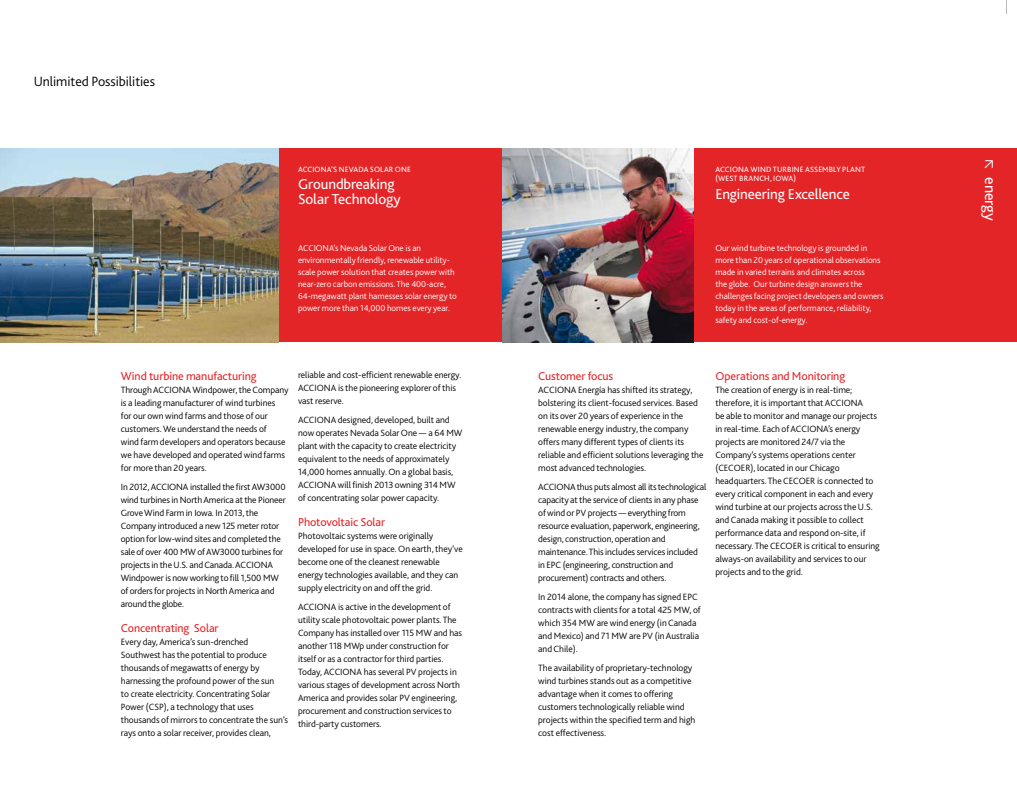
<style>
.page{position:relative;width:1017px;height:791px;background:#fff}
.page>*{position:absolute;margin:0;border:0;box-sizing:border-box;transform-origin:0 0}
.t1{font:16px "Bliss 2";letter-spacing:-.005em;color:#fff}
.t2{font:15px/15px "Bliss 2";letter-spacing:-.01em;color:#fff}
.t3{font:300 14px "Bliss 2";letter-spacing:-.005em;color:#000}
.t4{font:12px "Bliss 2";letter-spacing:-.01em;color:#e42528}
.t5{font:300 9.5px/13px "Bliss 2";letter-spacing:-.005em;color:#000}
.t6{font:300 9px/12px "Bliss 2";letter-spacing:-.005em;color:#fff}
.t7{font:8px "Bliss 2";letter-spacing:.015em;color:#fff}
</style>
<div class="page">
<hr style="left:1005px;top:0;width:1px;height:791px;background:#000">
<div style="left:63px;top:14px;width:953px;height:777px;background:#fff"></div>
<div style="left:62px;top:148px;width:954px;height:194px;background:#e42528"></div>
<svg style="left:984px;top:160px;width:8px;height:8px"></svg>
<img style="left:0;top:148px;width:278px;height:194px">
<img style="left:502px;top:148px;width:191px;height:194px">
<h3 class="t3" style="left:34px;top:73px;width:123px">Unlimited Possibilities</h3>
<p class="t7" style="left:298px;top:164px;width:109px">ACCIONA’s Nevada So lar One</p>
<h2 class="t2" style="left:298px;top:176px;width:104px">Groundbreaking<br>Solar Technology</h2>
<p class="t6" style="left:298px;top:241px;width:160px">ACCIONA’s Nevada Solar One is an environmentally friendly, renewable utility&shy;scale power solution that creates power with near-zero carbon emissions. The 400-acre, 64-megawatt plant harnesses solar energy to power more than 14,000 homes every year.</p>
<p class="t4" style="left:121px;top:368px;width:137px">Wind turbine manufacturing</p>
<p class="t5" style="left:121px;top:383px;width:169px">Through ACCIONA Windpower, the Company is a leading manufacturer of wind turbines for our own wind farms and those of our customers. We understand the needs of<br>wind farm developers and operators because we have developed and operated wind farms for more than 20 years.</p>
<p class="t5" style="left:121px;top:480px;width:166px">In 2012, ACCIONA installed the first AW3000 wind turbines in North America at the Pioneer Grove Wind Farm in Iowa. In 2013, the Company introduced a new 125 meter rotor option for low-wind sites and completed the sale of over 400 MW of AW3000 turbines for projects in the U.S. and Canada. ACCIONA Windpower is now working to fill 1,500 MW of orders for projects in North America and around the globe.</p>
<p class="t4" style="left:121px;top:620px;width:99px">Concentrating Solar</p>
<p class="t5" style="left:121px;top:635px;width:169px">Every day, America’s sun-drenched Southwest has the potential to produce thousands of megawatts of energy by harnessing the profound power of the sun<br>to create electricity. Concentrating Solar Power (CSP), a technology that uses thousands of mirrors to concentrate the sun’s rays onto a solar receiver, provides clean,</p>
<p class="t5" style="left:298px;top:368px;width:165px">reliable and cost-efficient renewable energy.<br>ACCIONA is the pioneering explorer of this vast reserve.</p>
<p class="t5" style="left:298px;top:413px;width:166px">ACCIONA designed, developed, built and now operates Nevada Solar One — a 64 MW plant with the capacity to create electricity equivalent to the needs of approximately 14,000 homes annually. On a global basis, ACCIONA will finish 2013 owning 314 MW of concentrating solar power capacity.</p>
<p class="t4" style="left:298px;top:514px;width:89px">Photovoltaic Solar</p>
<p class="t5" style="left:298px;top:529px;width:166px">Photovoltaic systems were originally developed for use in space. On earth, they’ve become one of the cleanest renewable energy technologies available, and they can supply electricity on and off the grid.</p>
<p class="t5" style="left:298px;top:600px;width:165px">ACCIONA is active in the development of utility scale photovoltaic power plants. The Company has installed over 115 MW and has another 118 MWp under construction for itself or as a contractor for third parties.<br>Today, ACCIONA has several PV projects in various stages of development across North America and provides solar PV engineering, procurement and construction services to third-party customers.</p>
<p class="t7" style="left:715px;top:164px;width:101px">ACCIONA Win d Turbine Assem</p>
<p class="t7" style="left:828px;top:164px;width:28px">bly Plant</p>
<p class="t7" style="left:715px;top:173px;width:30px">(West Branc</p>
<p class="t7" style="left:764px;top:173px;width:18px">h, Iowa</p>
<p class="t7" style="left:793px;top:173px;width:4px">)</p>
<h2 class="t2" style="left:715px;top:186px;width:136px">Engineering Excellence</h2>
<p class="t6" style="left:715px;top:241px;width:169px">Our wind turbine technology is grounded in more than 20 years of operational observations made in varied terrains and climates across<br>the globe. Our turbine design answers the challenges facing project developers and owners today in the areas of performance, reliability, safety and cost-of-energy.</p>
<p class="t4" style="left:538px;top:368px;width:77px">Customer focus</p>
<p class="t5" style="left:538px;top:383px;width:167px">ACCIONA Energía has shifted its strategy, bolstering its client-focused services. Based on its over 20 years of experience in the renewable energy industry, the company offers many different types of clients its reliable and efficient solutions leveraging the most advanced technologies.</p>
<p class="t5" style="left:538px;top:480px;width:170px">ACCIONA thus puts almost all its technological capacity at the service of clients in any phase of wind or PV projects — everything from resource evaluation, paperwork, engineering, design, construction, operation and maintenance. This includes services included in EPC (engineering, construction and procurement) contracts and others.</p>
<p class="t5" style="left:538px;top:590px;width:164px">In 2014 alone, the company has signed EPC contracts with clients for a total 425 MW, of which 354 MW are wind energy (in Canada and Mexico) and 71 MW are PV (in Australia and Chile).</p>
<p class="t5" style="left:538px;top:661px;width:158px">The availability of proprietary-technology wind turbines stands out as a competitive advantage when it comes to offering customers technologically reliable wind projects within the specified term and high cost effectiveness.</p>
<p class="t4" style="left:715px;top:368px;width:131px">Operations and Monitoring</p>
<p class="t5" style="left:715px;top:383px;width:166px">The creation of energy is in real-time; therefore, it is important that ACCIONA<br>be able to monitor and manage our projects in real-time. Each of ACCIONA’s energy projects are monitored 24/7 via the Company’s systems operations center (CECOER), located in our Chicago headquarters. The CECOER is connected to every critical component in each and every wind turbine at our projects across the U.S. and Canada making it possible to collect performance data and respond on-site, if necessary. The CECOER is critical to ensuring always-on availability and services to our projects and to the grid.</p>
<h1 class="t1" style="left:1000px;top:177px;width:45px;rotate:90deg">energy</h1>
</div>
